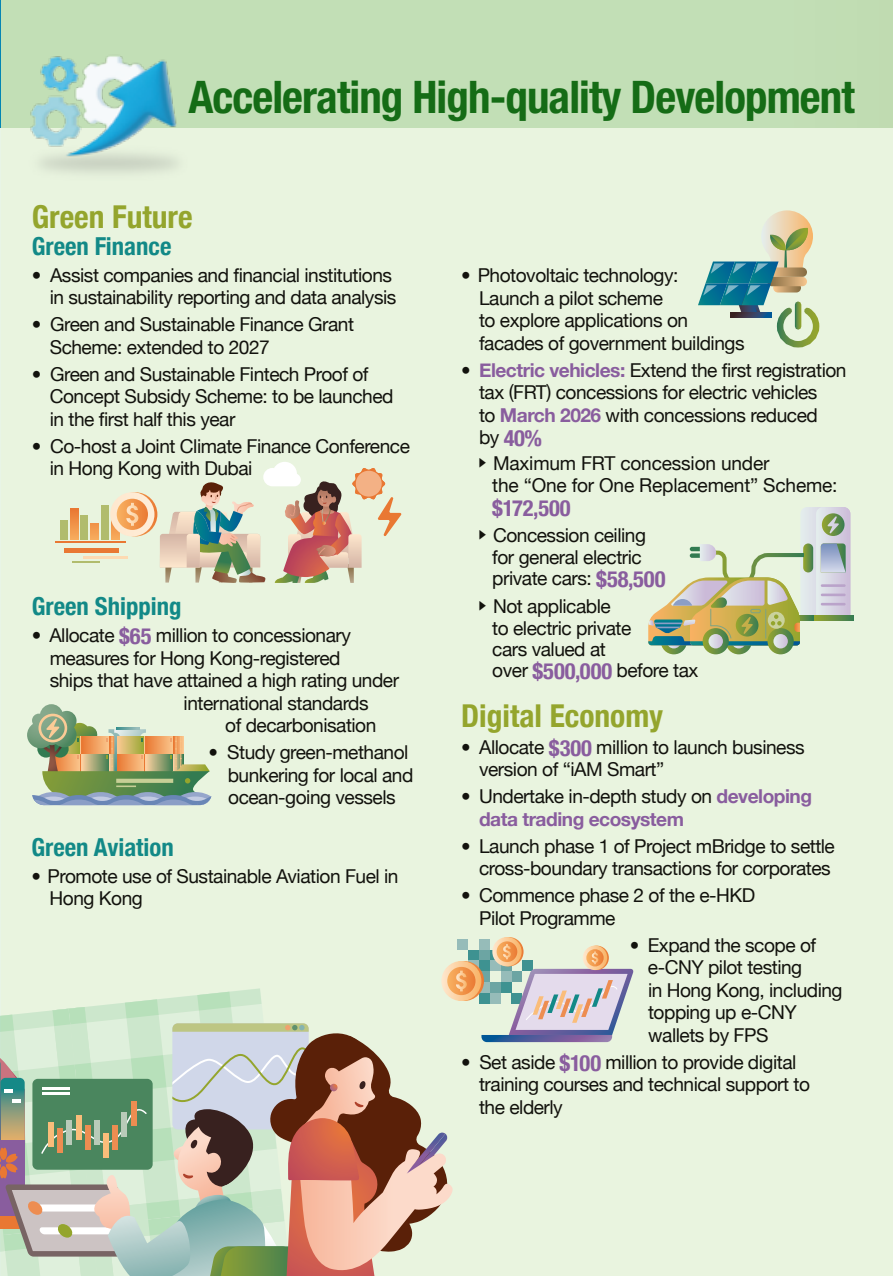
<style>
.page{position:relative;width:893px;height:1276px;background:#e9f4df}
.page>*{position:absolute;margin:0;border:0;box-sizing:border-box;transform-origin:0 0}
.t1{font:700 condensed 45px "Helvetica Neue LT Std";letter-spacing:-.02em;color:#156c16}
.t2{font:700 condensed 31.5px "Helvetica Neue";color:#94a52d}
.t3{font:700 condensed 24.75px "Helvetica Neue";color:#128987}
.t4{font:700 condensed 22.5px "Helvetica Neue";letter-spacing:-.005em;color:#895d9e}
.t5{font:19.12px/22.5px "Helvetica Neue";letter-spacing:-.025em;color:#12120d}
.t6{font:700 19.12px/22.5px "Helvetica Neue";letter-spacing:-.025em;color:#895d9e}
.t7{font:500 8.1px "M Hei HK";color:#12120d;scale:1.67 1}
.s1{font-weight:500}
.s2{font-weight:700;font-stretch:condensed;font-size:22.5px;color:#895d9e}
.s3{font-weight:700;color:#895d9e}
.s4{font-weight:400;font-stretch:normal;font-size:19.12px;color:#12120d}
.s5{font-weight:500;color:#12120d}
.s6{font-weight:400;color:#12120d}
</style>
<div class="page">
<div style="left:0;top:0;width:893px;height:128px;background:#c2dfb6"></div>
<hr style="left:0;top:0;width:1px;height:128px;background:#0285b3">
<img style="left:30px;top:56px;width:147px;height:118px">
<svg style="left:698px;top:210px;width:122px;height:138px"></svg>
<div style="left:81px;top:516px;width:7px;height:24px;background:#b1bc6d"></div>
<div style="left:91px;top:524px;width:7px;height:16px;background:#f3a052"></div>
<div style="left:112px;top:520px;width:7px;height:20px;background:#f4a356"></div>
<div style="left:61px;top:520px;width:7px;height:20px;background:#b1bc6d"></div>
<svg style="left:71px;top:508px;width:7px;height:32px"></svg>
<div style="left:101px;top:506px;width:8px;height:34px;background:#b1bc6d"></div>
<hr style="left:55px;top:542px;width:70px;height:1px;background:#e97833">
<svg style="left:113px;top:492px;width:44px;height:44px"></svg>
<svg style="left:110px;top:492px;width:44px;height:44px"></svg>
<svg style="left:117px;top:499px;width:31px;height:31px"></svg>
<svg style="left:126px;top:503px;width:12px;height:23px"></svg>
<hr style="left:64px;top:548px;width:54px;height:4px;background:#e97833">
<hr style="left:83px;top:556px;width:45px;height:2px;background:#fddab2">
<hr style="left:72px;top:561px;width:28px;height:2px;background:#b1bc6d">
<svg style="left:160px;top:462px;width:242px;height:121px"></svg>
<div style="left:479px;top:993px;width:11px;height:11px;background:#3e9291"></div>
<div style="left:457px;top:938px;width:11px;height:11px;background:#96bcb9"></div>
<div style="left:479px;top:982px;width:11px;height:11px;background:#b2a78e"></div>
<div style="left:479px;top:938px;width:11px;height:11px;background:#96bcb9"></div>
<div style="left:468px;top:949px;width:11px;height:11px;background:#3e9291"></div>
<div style="left:479px;top:949px;width:11px;height:11px;background:#6ca5a3"></div>
<div style="left:468px;top:960px;width:11px;height:11px;background:#96bcb9"></div>
<div style="left:479px;top:960px;width:11px;height:11px;background:#3e9291"></div>
<svg style="left:444px;top:961px;width:40px;height:40px"></svg>
<svg style="left:441px;top:961px;width:40px;height:40px"></svg>
<svg style="left:447px;top:967px;width:28px;height:28px"></svg>
<svg style="left:494px;top:937px;width:30px;height:29px"></svg>
<svg style="left:492px;top:937px;width:30px;height:29px"></svg>
<svg style="left:497px;top:941px;width:20px;height:21px"></svg>
<svg style="left:481px;top:944px;width:153px;height:98px"></svg>
<svg style="left:27px;top:704px;width:185px;height:101px"></svg>
<svg style="left:0;top:970px;width:467px;height:306px"></svg>
<div style="left:815px;top:615px;width:38px;height:6px;background:#3d7e4f"></div>
<svg style="left:661px;top:628px;width:26px;height:26px"></svg>
<svg style="left:667px;top:634px;width:14px;height:14px"></svg>
<svg style="left:726px;top:628px;width:26px;height:26px"></svg>
<svg style="left:731px;top:634px;width:15px;height:14px"></svg>
<svg style="left:703px;top:628px;width:26px;height:26px"></svg>
<svg style="left:708px;top:634px;width:15px;height:14px"></svg>
<svg style="left:767px;top:628px;width:27px;height:26px"></svg>
<svg style="left:773px;top:634px;width:15px;height:14px"></svg>
<svg style="left:648px;top:507px;width:202px;height:138px"></svg>
<h1 class="t1" style="left:188px;top:69px;width:668px">Accelerating High-quality Development</h1>
<h2 class="t2" style="left:32px;top:191px;width:162px">Green Future</h2>
<p class="t3" style="left:32px;top:226px;width:141px">Green Finance</p>
<p class="t5" style="left:32px;top:265px;width:366px;text-align:right"><span class="s1">•</span> Assist companies and financial institutions in sustainability reporting and data analysis</p>
<p class="t5" style="left:50px;top:314px;width:306px;text-indent:-18px"><span class="s1">•</span> Green and Sustainable Finance Grant<br>Scheme: extended to 2027</p>
<p class="t5" style="left:50px;top:364px;width:345px;text-indent:-18px"><span class="s1">•</span> Green and Sustainable Fintech Proof of<br>Concept Subsidy Scheme: to be launched in the first half this year</p>
<p class="t5" style="left:50px;top:436px;width:362px;text-indent:-18px"><span class="s1">•</span> Co-host a Joint Climate Finance Conference in Hong Kong with Dubai</p>
<p class="t3" style="left:32px;top:586px;width:151px">Green Shipping</p>
<p class="t5" style="left:32px;top:625px;width:321px"><span class="s1">•</span> Allocate <span class="s2">$65</span> million to concessionary</p>
<p class="t5" style="left:50px;top:647px;width:292px">measures for Hong Kong-registered</p>
<p class="t5" style="left:50px;top:670px;width:351px">ships that have attained a high rating under</p>
<p class="t5" style="left:184px;top:692px;width:187px">international standards</p>
<p class="t5" style="left:225px;top:715px;width:153px">of decarbonisation</p>
<p class="t5" style="left:228px;top:742px;width:187px;text-indent:-19px"><span class="s1">•</span> Study green-methanol bunkering for local and ocean-going vessels</p>
<p class="t3" style="left:31px;top:826px;width:144px">Green Aviation</p>
<p class="t5" style="left:50px;top:866px;width:350px;text-indent:-18px"><span class="s1">•</span> Promote use of Sustainable Aviation Fuel in<br>Hong Kong</p>
<p class="t5" style="left:479px;top:265px;width:267px;text-indent:-18px"><span class="s1">•</span> Photovoltaic technology:<br>Launch a pilot scheme<br>to explore applications on facades of government buildings</p>
<p class="t5" style="left:461px;top:360px;width:387px;text-align:center"><span class="s1">•</span> <span class="s3">Electric vehicles:</span> Extend the first registration tax (FRT) concessions for electric vehicles<br>to <span class="s3">March 2026</span> with concessions reduced</p>
<p class="t4" style="left:479px;top:419px;width:64px"><span class="s4">by</span> 40%</p>
<p class="t7" style="left:488px;top:455px;width:10px;rotate:90deg">▲</p>
<p class="t5" style="left:492px;top:454px;width:347px;line-height:21.4px">Maximum FRT concession under<br>the “One for One Replacement” Scheme:</p>
<p class="t4" style="left:492px;top:489px;width:80px">$172,500</p>
<p class="t7" style="left:488px;top:527px;width:10px;rotate:90deg">▲</p>
<p class="t5" style="left:492px;top:526px;width:175px;line-height:21.4px">Concession ceiling for general electric private cars: <span class="s2">$58,500</span></p>
<p class="t7" style="left:488px;top:598px;width:10px;rotate:90deg">▲</p>
<p class="t5" style="left:492px;top:597px;width:208px;line-height:21.4px">Not applicable<br>to electric private<br>cars valued at<br>over <span class="s2">$500,000</span> before tax</p>
<h2 class="t2" style="left:461px;top:689px;width:204px">Digital Economy</h2>
<p class="t5" style="left:479px;top:737px;width:327px;text-indent:-18px"><span class="s1">•</span> Allocate <span class="s2">$300</span> million to launch business version of “iAM Smart”</p>
<p class="t6" style="left:479px;top:786px;width:335px;text-indent:-18px"><span class="s5">•</span> <span class="s6">Undertake in-depth study on</span> developing data trading ecosystem</p>
<p class="t5" style="left:461px;top:836px;width:375px;text-align:right"><span class="s1">•</span> Launch phase 1 of Project mBridge to settle cross-boundary transactions for corporates</p>
<p class="t5" style="left:479px;top:885px;width:278px;text-indent:-18px"><span class="s1">•</span> Commence phase 2 of the e-HKD<br>Pilot Programme</p>
<p class="t5" style="left:648px;top:935px;width:196px;text-indent:-18px"><span class="s1">•</span> Expand the scope of e-CNY pilot testing<br>in Hong Kong, including topping up e-CNY wallets by FPS</p>
<p class="t5" style="left:479px;top:1052px;width:332px;text-indent:-18px"><span class="s1">•</span> Set aside <span class="s2">$100</span> million to provide digital training courses and technical support to the elderly</p>
</div>
